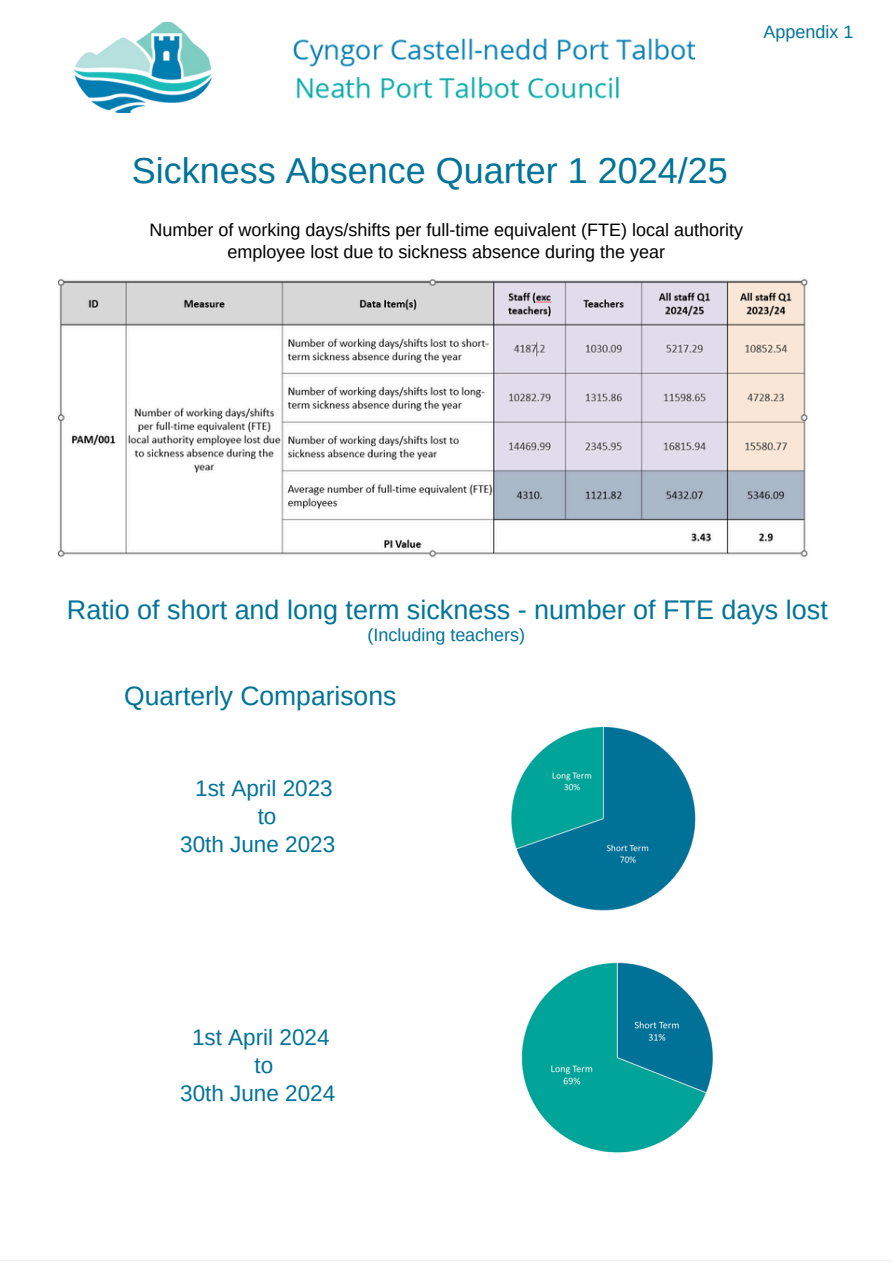
<style>
.page{position:relative;width:894px;height:1264px;background:#fff}
.page>*{position:absolute;margin:0;border:0;box-sizing:border-box;transform-origin:0 0}
.t1{font:36px "Arimo";color:#007398}
.t2{font:27px "Arimo";color:#007398}
.t3{font:26.4px "Arimo";color:#007398}
.t4{font:22.5px/28.2px "Arimo";color:#007398;text-align:center}
.t5{font:18px/22.5px "Arimo";color:#000;text-align:center}
.t6{font:18px "Arimo";color:#007398}
</style>
<div class="page">
<img style="left:75px;top:23px;width:138px;height:90px">
<img style="left:293px;top:38px;width:401px;height:61px">
<img style="left:58px;top:278px;width:750px;height:280px">
<img style="left:511px;top:727px;width:185px;height:184px">
<img style="left:521px;top:962px;width:193px;height:192px">
<h3 class="t6" style="left:763px;top:21px;width:91px">Appendix 1</h3>
<p class="t1" style="left:132px;top:151px;width:597px">Sickness Absence Quarter 1 2024/25</p>
<p class="t5" style="left:149px;top:218px;width:595px">Number of working days/shifts per full-time equivalent (FTE) local authority employee lost due to sickness absence during the year</p>
<p class="t2" style="left:67px;top:594px;width:762px">Ratio of short and long term sickness - number of FTE days lost</p>
<h2 class="t6" style="left:367px;top:625px;width:159px">(Including teachers)</h2>
<p class="t3" style="left:124px;top:681px;width:273px">Quarterly Comparisons</p>
<h2 class="t4" style="left:195px;top:774px;width:139px">1st April 2023</h2>
<h2 class="t4" style="left:257px;top:802px;width:20px">to</h2>
<h2 class="t4" style="left:180px;top:830px;width:156px">30th June 2023</h2>
<h3 class="t4" style="left:180px;top:1023px;width:156px">1st April 2024 to<br>30th June 2024</h3>
</div>
